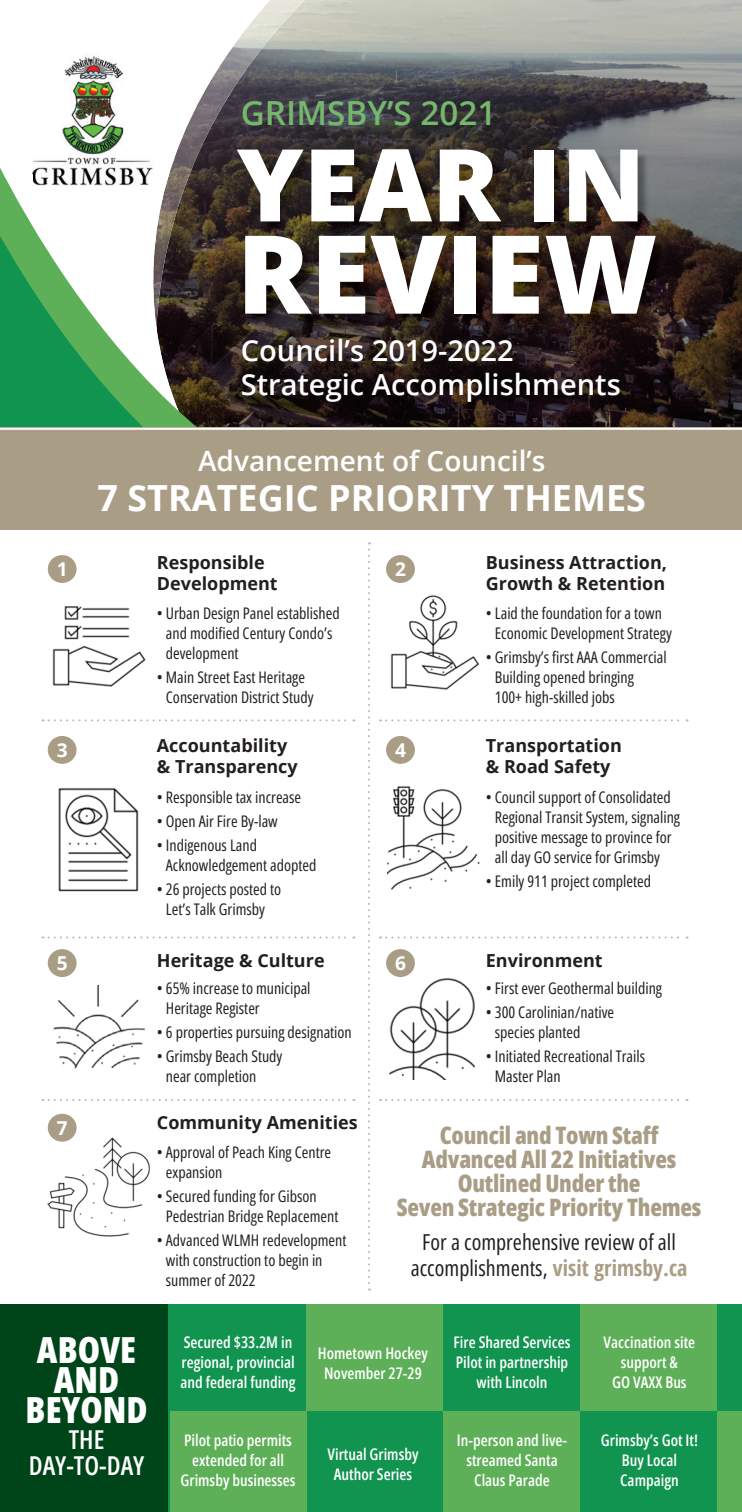
<style>
.page{position:relative;width:742px;height:1512px;background:#fff}
.page>*{position:absolute;margin:0;border:0;box-sizing:border-box;transform-origin:0 0}
.t1{font:800 109px "Open Sans";color:#fff}
.t2{font:800 100.6px "Open Sans";color:#fff}
.t3{font:700 36px "Open Sans";color:#fff}
.t4{font:800 36px/30px "Open Sans Condensed";color:#fff;text-align:center}
.t5{font:600 33.2px "Open Sans";color:#75b76d}
.t6{font:600 29px/33.8px "Open Sans";color:#fff}
.t7{font:600 28px "Open Sans";color:#fff}
.t8{font:600 26px/26px "Open Sans Condensed";color:#fff;text-align:center}
.t9{font:800 24px/24px "Open Sans Condensed";letter-spacing:-.01em;color:#aa9d86;text-align:center}
.t10{font:22px/26px "Open Sans Condensed";color:#231f20;text-align:center}
.t11{font:700 19.2px "Open Sans";color:#fff}
.t12{font:700 18px/21.6px "Open Sans";color:#231f20}
.t13{font:16px/20px "Open Sans Condensed";color:#231f20}
.t14{font:600 16px/20px "Open Sans Condensed";color:#fff;text-align:center}
.s1{font-weight:700;color:#aa9d86}
</style>
<div class="page">
<div style="left:4px;top:1305px;width:738px;height:207px;background:#10944f"></div>
<div style="left:0;top:1305px;width:168px;height:207px;background:#004419"></div>
<div style="left:170px;top:1411px;width:136px;height:101px;background:#5db057"></div>
<div style="left:306px;top:1305px;width:137px;height:106px;background:#5db057"></div>
<div style="left:443px;top:1411px;width:137px;height:101px;background:#5db057"></div>
<div style="left:580px;top:1305px;width:137px;height:106px;background:#5db057"></div>
<img style="left:305px;top:0;width:301px;height:150px">
<img style="left:606px;top:0;width:136px;height:428px">
<img style="left:305px;top:326px;width:301px;height:102px">
<img style="left:270px;top:0;width:35px;height:428px">
<svg style="left:123px;top:1px;width:147px;height:85px"></svg>
<svg style="left:192px;top:86px;width:110px;height:342px;background:#464045"></svg>
<svg style="left:0;top:116px;width:281px;height:312px"></svg>
<img style="left:52px;top:606px;width:94px;height:81px">
<img style="left:390px;top:595px;width:89px;height:95px">
<img style="left:58px;top:788px;width:81px;height:104px">
<img style="left:387px;top:786px;width:93px;height:104px">
<img style="left:53px;top:986px;width:92px;height:83px">
<img style="left:388px;top:978px;width:86px;height:102px">
<img style="left:48px;top:1137px;width:102px;height:100px">
<img style="left:61px;top:55px;width:62px;height:99px">
<img style="left:30px;top:154px;width:125px;height:32px">
<div style="left:0;top:428px;width:742px;height:102px;background:#aa9d86"></div>
<hr style="left:0;top:428px;width:742px;height:2px;background:#fff">
<img style="left:238px;top:150px;width:429px;height:176px">
<div style="left:48px;top:555px;width:29px;height:28px;background:#aa9d86;border-radius:50%"></div>
<div style="left:386px;top:555px;width:29px;height:28px;background:#aa9d86;border-radius:50%"></div>
<div style="left:48px;top:736px;width:29px;height:28px;background:#aa9d86;border-radius:50%"></div>
<div style="left:386px;top:736px;width:29px;height:28px;background:#aa9d86;border-radius:50%"></div>
<div style="left:48px;top:949px;width:29px;height:28px;background:#aa9d86;border-radius:50%"></div>
<div style="left:386px;top:949px;width:29px;height:28px;background:#aa9d86;border-radius:50%"></div>
<div style="left:48px;top:1114px;width:29px;height:28px;background:#aa9d86;border-radius:50%"></div>
<svg style="left:368px;top:542px;width:2px;height:749px"></svg>
<svg style="left:43px;top:719px;width:311px;height:2px"></svg>
<svg style="left:380px;top:719px;width:307px;height:2px"></svg>
<svg style="left:43px;top:937px;width:311px;height:2px"></svg>
<svg style="left:380px;top:937px;width:307px;height:2px"></svg>
<svg style="left:43px;top:1099px;width:311px;height:2px"></svg>
<svg style="left:380px;top:1099px;width:307px;height:2px"></svg>
<div style="left:717px;top:1411px;width:25px;height:101px;background:#5db057"></div>
<h3 class="t5" style="left:241px;top:90px;width:257px">GRIMSBY’S 2021</h3>
<h2 class="t2" style="left:237px;top:108px;width:410px">YEAR IN</h2>
<h1 class="t1" style="left:237px;top:191px;width:422px">REVIEW</h1>
<h3 class="t6" style="left:241px;top:333px;width:381px">Council’s 2019-2022<br>Strategic Accomplishments</h3>
<h3 class="t7" style="left:198px;top:442px;width:349px">Advancement of Council’s</h3>
<h3 class="t3" style="left:97px;top:473px;width:550px">7 STRATEGIC PRIORITY THEMES</h3>
<p class="t12" style="left:157px;top:551px;width:122px">Responsible<br>Development</p>
<p class="t13" style="left:166px;top:603px;width:175px;text-indent:-9px">• Urban Design Panel established and modified Century Condo’s development</p>
<p class="t13" style="left:157px;top:667px;width:158px;text-align:center">• Main Street East Heritage<br>Conservation District Study</p>
<p class="t11" style="left:57px;top:555px;width:12px">1</p>
<p class="t11" style="left:395px;top:555px;width:12px">2</p>
<p class="t12" style="left:486px;top:551px;width:183px">Business Attraction,<br>Growth &amp; Retention</p>
<p class="t13" style="left:495px;top:603px;width:178px;text-indent:-9px">• Laid the foundation for a town<br>Economic Development Strategy</p>
<p class="t13" style="left:495px;top:647px;width:173px;text-indent:-9px">• Grimsby’s first AAA Commercial<br>Building opened bringing<br>100+ high-skilled jobs</p>
<p class="t12" style="left:157px;top:734px;width:142px">Accountability &amp; Transparency</p>
<p class="t13" style="left:157px;top:787px;width:146px">• Responsible tax increase</p>
<p class="t13" style="left:157px;top:811px;width:122px">• Open Air Fire By-law</p>
<p class="t13" style="left:166px;top:835px;width:152px;text-indent:-9px">• Indigenous Land<br>Acknowledgement adopted</p>
<p class="t13" style="left:157px;top:879px;width:126px;text-align:center">• 26 projects posted to<br>Let’s Talk Grimsby</p>
<p class="t11" style="left:57px;top:736px;width:12px">3</p>
<p class="t11" style="left:395px;top:736px;width:12px">4</p>
<p class="t12" style="left:486px;top:734px;width:137px">Transportation &amp; Road Safety</p>
<p class="t13" style="left:495px;top:787px;width:187px;text-indent:-9px">• Council support of Consolidated Regional Transit System, signaling positive message to province for all day GO service for Grimsby</p>
<p class="t13" style="left:486px;top:871px;width:167px">• Emily 911 project completed</p>
<p class="t12" style="left:157px;top:949px;width:169px">Heritage &amp; Culture</p>
<p class="t13" style="left:166px;top:978px;width:146px;text-indent:-9px">• 65% increase to municipal<br>Heritage Register</p>
<p class="t13" style="left:157px;top:1022px;width:196px">• 6 properties pursuing designation</p>
<p class="t13" style="left:166px;top:1046px;width:118px;text-indent:-9px">• Grimsby Beach Study near completion</p>
<p class="t11" style="left:57px;top:950px;width:12px">5</p>
<p class="t11" style="left:395px;top:950px;width:12px">6</p>
<p class="t12" style="left:486px;top:949px;width:118px">Environment</p>
<p class="t13" style="left:486px;top:978px;width:178px">• First ever Geothermal building</p>
<p class="t13" style="left:495px;top:1002px;width:121px;text-indent:-9px">• 300 Carolinian/native species planted</p>
<p class="t13" style="left:495px;top:1046px;width:152px;text-indent:-9px">• Initiated Recreational Trails<br>Master Plan</p>
<p class="t11" style="left:57px;top:1114px;width:12px">7</p>
<p class="t12" style="left:157px;top:1111px;width:202px">Community Amenities</p>
<p class="t13" style="left:166px;top:1142px;width:167px;text-indent:-9px">• Approval of Peach King Centre expansion</p>
<p class="t13" style="left:166px;top:1186px;width:174px;text-indent:-9px">• Secured funding for Gibson<br>Pedestrian Bridge Replacement</p>
<p class="t13" style="left:166px;top:1230px;width:182px;text-indent:-9px">• Advanced WLMH redevelopment with construction to begin in summer of 2022</p>
<h3 class="t9" style="left:397px;top:1122px;width:306px">Council and Town Staff<br>Advanced All 22 Initiatives<br>Outlined Under the<br>Seven Strategic Priority Themes</h3>
<h3 class="t10" style="left:410px;top:1228px;width:278px">For a comprehensive review of all accomplishments, <span class="s1">visit grimsby.ca</span></h3>
<h3 class="t4" style="left:26px;top:1334px;width:124px">ABOVE<br>AND<br>BEYOND</h3>
<h3 class="t8" style="left:29px;top:1426px;width:117px">THE<br>DAY-TO-DAY</h3>
<p class="t14" style="left:180px;top:1332px;width:117px;text-align:left">Secured $33.2M in regional, provincial and federal funding</p>
<p class="t14" style="left:318px;top:1343px;width:111px">Hometown Hockey<br>November 27-29</p>
<p class="t14" style="left:453px;top:1332px;width:118px">Fire Shared Services<br>Pilot in partnership with Lincoln</p>
<p class="t14" style="left:603px;top:1332px;width:93px">Vaccination site support &amp;<br>GO VAXX Bus</p>
<p class="t14" style="left:180px;top:1430px;width:117px">Pilot patio permits extended for all<br>Grimsby businesses</p>
<p class="t14" style="left:327px;top:1444px;width:92px">Virtual Grimsby<br>Author Series</p>
<p class="t14" style="left:457px;top:1430px;width:112px">In-person and live&shy;streamed Santa<br>Claus Parade</p>
<p class="t14" style="left:601px;top:1430px;width:99px">Grimsby’s Got It!<br>Buy Local<br>Campaign</p>
</div>
